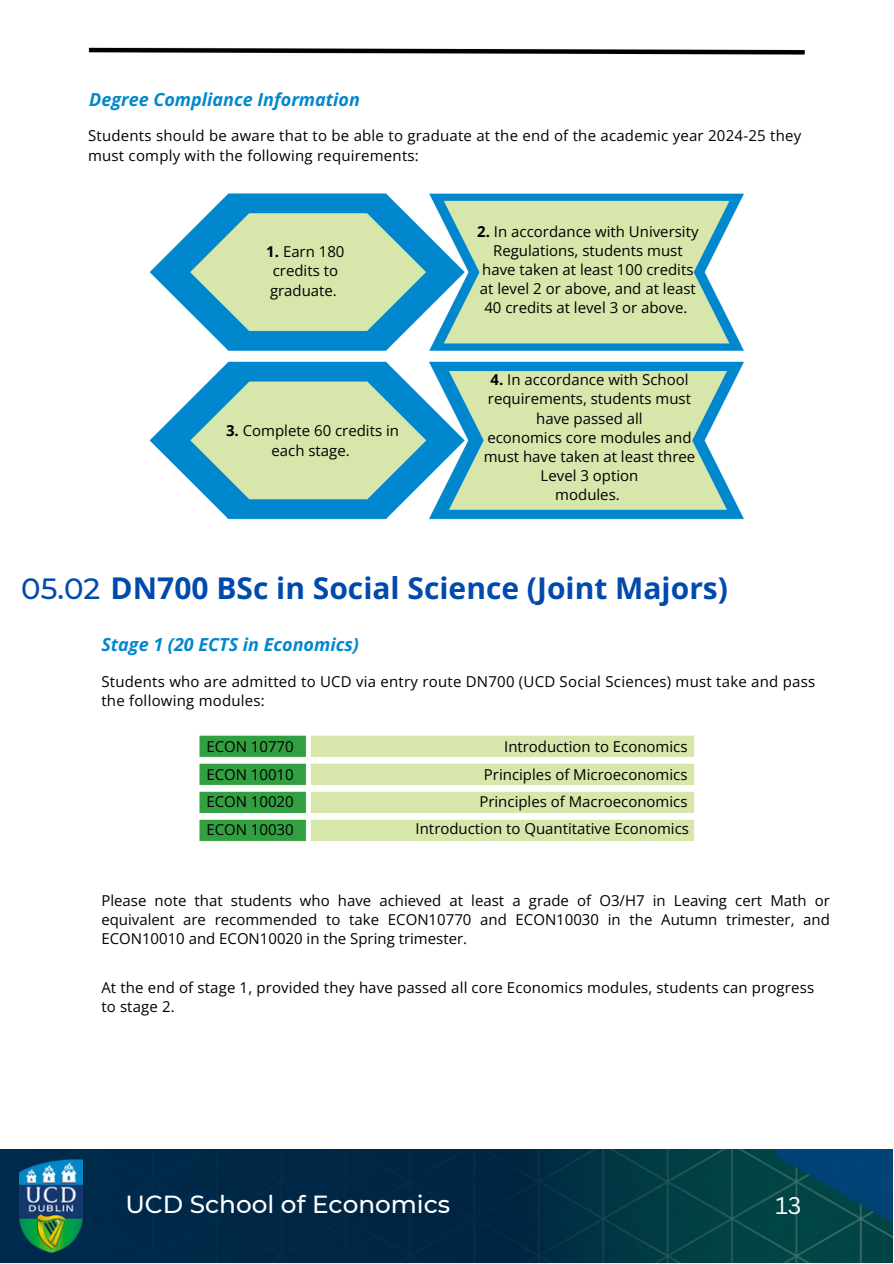
<style>
.page{position:relative;width:894px;height:1264px;background:#fff}
.page>*{position:absolute;margin:0;border:0;box-sizing:border-box;transform-origin:0 0}
.t1{font:700 30px "Open Sans";color:#004aad}
.t2{font:500 24.75px "Montserrat";color:#fff}
.t3{font:23.4px "Canva Sans";color:#fff}
.t4{font:italic 700 18px "Open Sans";color:#0088ce}
.t5{font:15px/19.2px "Open Sans";color:#000}
.s1{font-weight:700}
.s2{font-family:"Montserrat";font-weight:500;font-size:29.1px}
</style>
<div class="page">
<img style="left:0;top:47px;width:893px;height:1216px">
<img style="left:0;top:1148px;width:892px;height:114px">
<img style="left:20px;top:1159px;width:63px;height:93px">
<p class="t4" style="left:89px;top:87px;width:272px">Degree Compliance Information</p>
<h1 class="t5" style="left:88px;top:126px;width:714px">Students should be aware that to be able to graduate at the end of the academic year 2024-25 they must comply with the following requirements:</h1>
<p class="t5" style="left:266px;top:242px;width:80px"><span class="s1">1.</span> Earn 180 credits to graduate.</p>
<p class="t5" style="left:226px;top:421px;width:174px;text-align:center"><span class="s1">3.</span> Complete 60 credits in each stage.</p>
<p class="t5" style="left:477px;top:221px;width:223px;text-align:center"><span class="s1">2.</span> In accordance with University<br>Regulations, students must have taken at least 100 credits at level 2 or above, and at least<br>40 credits at level 3 or above.</p>
<p class="t5" style="left:483px;top:370px;width:213px;text-align:center"><span class="s1">4.</span> In accordance with School requirements, students must have passed all<br>economics core modules and must have taken at least three<br>Level 3 option<br>modules.</p>
<p class="t1" style="left:21px;top:566px;width:708px"><span class="s2">05.02</span> DN700 BSc in Social Science (Joint Majors)</p>
<p class="t4" style="left:101px;top:631px;width:259px">Stage 1 (20 ECTS in Economics)</p>
<h3 class="t5" style="left:101px;top:671px;width:715px">Students who are admitted to UCD via entry route DN700 (UCD Social Sciences) must take and pass the following modules:</h3>
<p class="t5" style="left:206px;top:732px;width:89px;line-height:27.8px;text-align:justify">ECON 10770<br>ECON 10010<br>ECON 10020<br>ECON 10030</p>
<h4 class="t5" style="left:504px;top:736px;width:185px">Introduction to Economics</h4>
<p class="t5" style="left:484px;top:764px;width:205px">Principles of Microeconomics</p>
<p class="t5" style="left:479px;top:791px;width:209px">Principles of Macroeconomics</p>
<p class="t5" style="left:415px;top:818px;width:275px">Introduction to Quantitative Economics</p>
<p class="t5" style="left:101px;top:890px;width:729px;text-align:justify">Please note that students who have achieved at least a grade of O3/H7 in Leaving cert Math or equivalent are recommended to take ECON10770 and ECON10030 in the Autumn trimester, and ECON10010 and ECON10020 in the Spring trimester.</p>
<h1 class="t5" style="left:101px;top:977px;width:714px">At the end of stage 1, provided they have passed all core Economics modules, students can progress to stage 2.</h1>
<p class="t2" style="left:125px;top:1189px;width:326px">UCD School of Economics</p>
<p class="t3" style="left:775px;top:1188px;width:28px">13</p>
</div>
